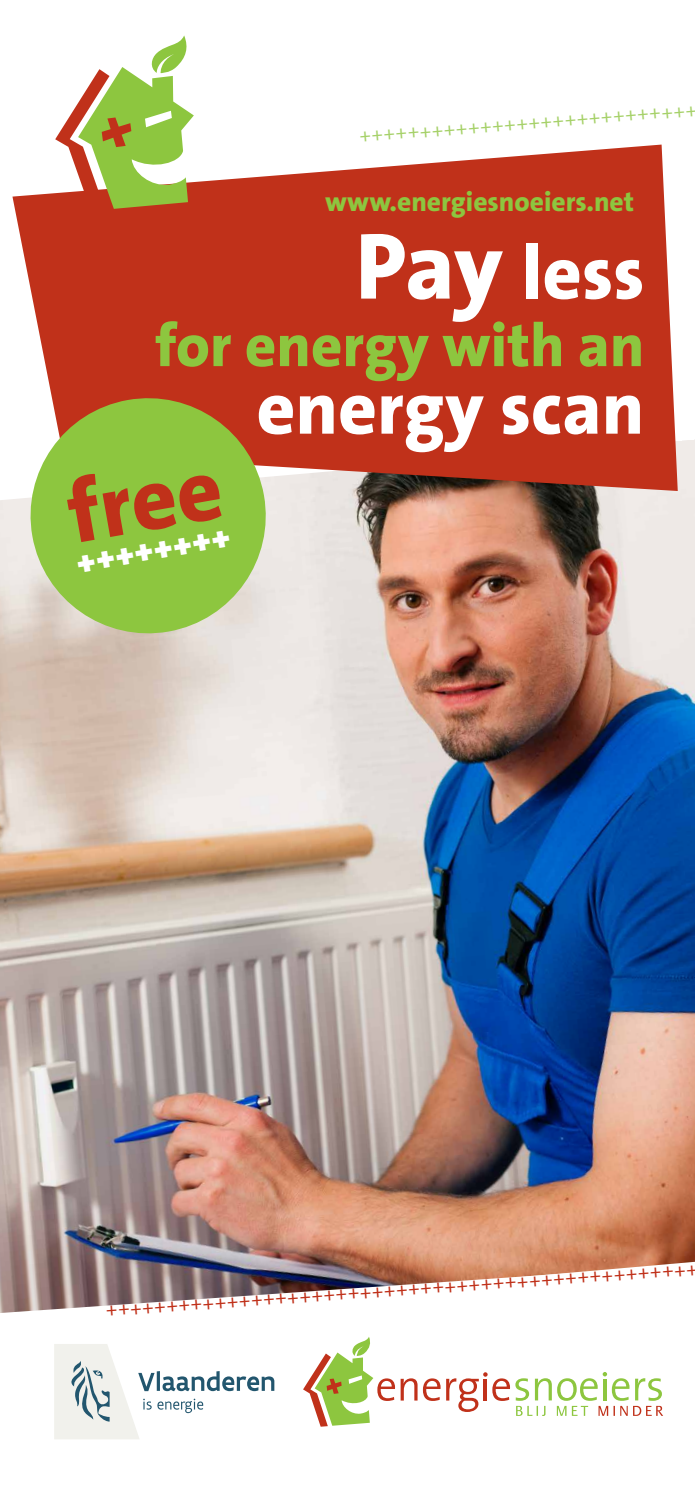
<style>
.page{position:relative;width:695px;height:1489px;background:#fff}
.page>*{position:absolute;margin:0;border:0;box-sizing:border-box;transform-origin:0 0}
.t1{font:800 88.5px "The Sans";color:#c0311a}
.t2{font:800 76px "The Sans";color:#fff}
.t3{font:800 75px "The Sans";color:#fff}
.t4{font:800 60.75px "The Sans";color:#8dc63f}
.t5{font:900 34px "The Sans";color:#fff}
.t6{font:800 27.5px "The Sans";color:#8dc63f}
.t7{font:300 20.75px "The Sans";color:#c0311a}
.t8{font:300 20.75px "The Sans";color:#a6d169}
.s1{font-size:95px}
</style>
<div class="page">
<img style="left:0;top:440px;width:694px;height:872px">
<svg style="left:12px;top:144px;width:665px;height:347px;background:#c44631"></svg>
<svg style="left:55px;top:35px;width:139px;height:176px"></svg>
<svg style="left:21px;top:389px;width:254px;height:253px;background:#a6bc5e"></svg>
<svg style="left:423px;top:1378px;width:17px;height:22px"></svg>
<svg style="left:446px;top:1372px;width:217px;height:43px"></svg>
<svg style="left:303px;top:1337px;width:114px;height:89px"></svg>
<svg style="left:54px;top:1344px;width:220px;height:95px"></svg>
<p class="t8" style="left:358px;top:121px;width:340px;rotate:-4deg">++++++++++++++++++++++++++++</p>
<h3 class="t6" style="left:325px;top:184px;width:310px">www.energiesnoeiers.net</h3>
<h2 class="t2" style="left:355px;top:224px;width:290px"><span class="s1">Pay</span> less</h2>
<h3 class="t4" style="left:155px;top:306px;width:490px">for energy with an</h3>
<h3 class="t3" style="left:256px;top:360px;width:389px">energy scan</h3>
<h1 class="t1" style="left:59px;top:458px;width:156px;rotate:-10deg">free</h1>
<h3 class="t5" style="left:73px;top:542px;width:157px;rotate:-10deg">++++++++</h3>
<p class="t7" style="left:105px;top:1296px;width:594px;rotate:-4deg">+++++++++++++++++++++++++++++++++++++++++++++++++</p>
</div>
